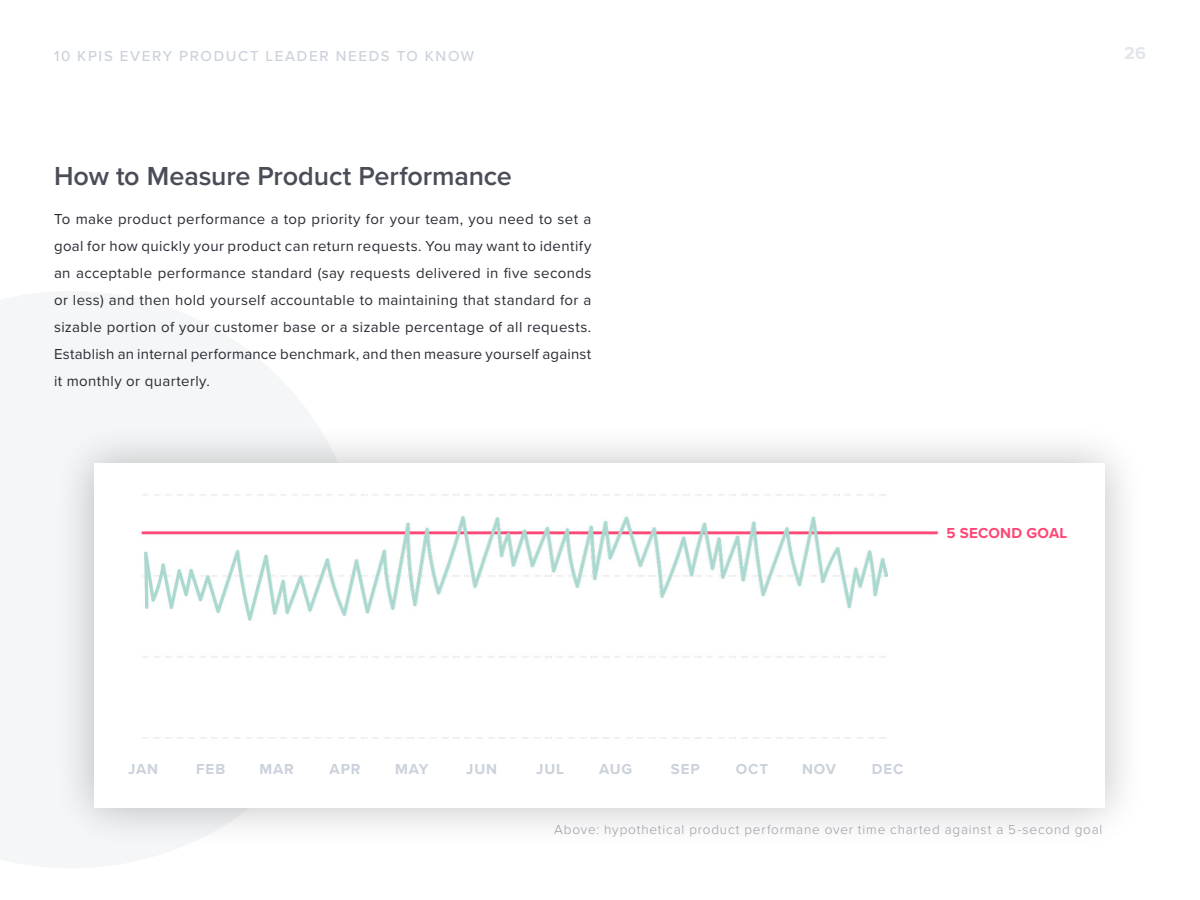
<style>
.page{position:relative;width:1200px;height:900px;background:#fff}
.page>*{position:absolute;margin:0;border:0;box-sizing:border-box;transform-origin:0 0}
.t1{font:600 27px "Proxima Nova";letter-spacing:-.005em;color:#4a4d57}
.t2{font:700 18px "Proxima Nova";color:#cbd2db}
.t3{font:15px/27px "Proxima Nova";letter-spacing:.015em;color:#2a2c35;text-align:justify}
.t4{font:700 15px "Proxima Nova";letter-spacing:.06em;color:#cbd2db}
.t5{font:500 15px "Proxima Nova";letter-spacing:.115em;color:#cbd2db}
.t6{font:700 15px "Proxima Nova";letter-spacing:.02em;color:#ff4775}
.t7{font:300 13.5px "Proxima Nova";letter-spacing:.06em;color:#999ca6}
</style>
<div class="page">
<svg style="left:0;top:291px;width:314px;height:577px;fill:#f4f6f7"></svg>
<div style="left:52px;top:421px;width:1095px;height:430px;background:#000;opacity:.25"></div>
<div style="left:95px;top:464px;width:1010px;height:344px;background:#fff"></div>
<img style="left:141px;top:494px;width:797px;height:245px">
<p class="t5" style="left:54px;top:44px;width:422px">10 KPIS EVERY PRODUCT LEADER NEEDS TO KNOW</p>
<p class="t1" style="left:54px;top:156px;width:459px">How to Measure Product Performance</p>
<p class="t3" style="left:54px;top:205px;width:539px">To make product performance a top priority for your team, you need to set a goal for how quickly your product can return requests. You may want to identify an acceptable performance standard (say requests delivered in five seconds or less) and then hold yourself accountable to maintaining that standard for a sizable portion of your customer base or a sizable percentage of all requests.<br>Establish an internal performance benchmark, and then measure yourself against it monthly or quarterly.</p>
<p class="t2" style="left:1124px;top:40px;width:23px">26</p>
<p class="t6" style="left:946px;top:522px;width:122px">5 SECOND GOAL</p>
<p class="t4" style="left:128px;top:758px;width:31px">JAN</p>
<p class="t4" style="left:196px;top:758px;width:31px">FEB</p>
<p class="t4" style="left:259px;top:758px;width:36px">MAR</p>
<p class="t4" style="left:330px;top:758px;width:32px">APR</p>
<p class="t4" style="left:395px;top:758px;width:35px">MAY</p>
<p class="t4" style="left:466px;top:758px;width:32px">JUN</p>
<p class="t4" style="left:536px;top:758px;width:29px">JUL</p>
<p class="t4" style="left:599px;top:758px;width:35px">AUG</p>
<p class="t4" style="left:671px;top:758px;width:31px">SEP</p>
<p class="t4" style="left:736px;top:758px;width:34px">OCT</p>
<p class="t4" style="left:802px;top:758px;width:36px">NOV</p>
<p class="t4" style="left:872px;top:758px;width:33px">DEC</p>
<p class="t7" style="left:554px;top:819px;width:550px">Above: hypothetical product performane over time charted against a 5-second goal</p>
</div>
